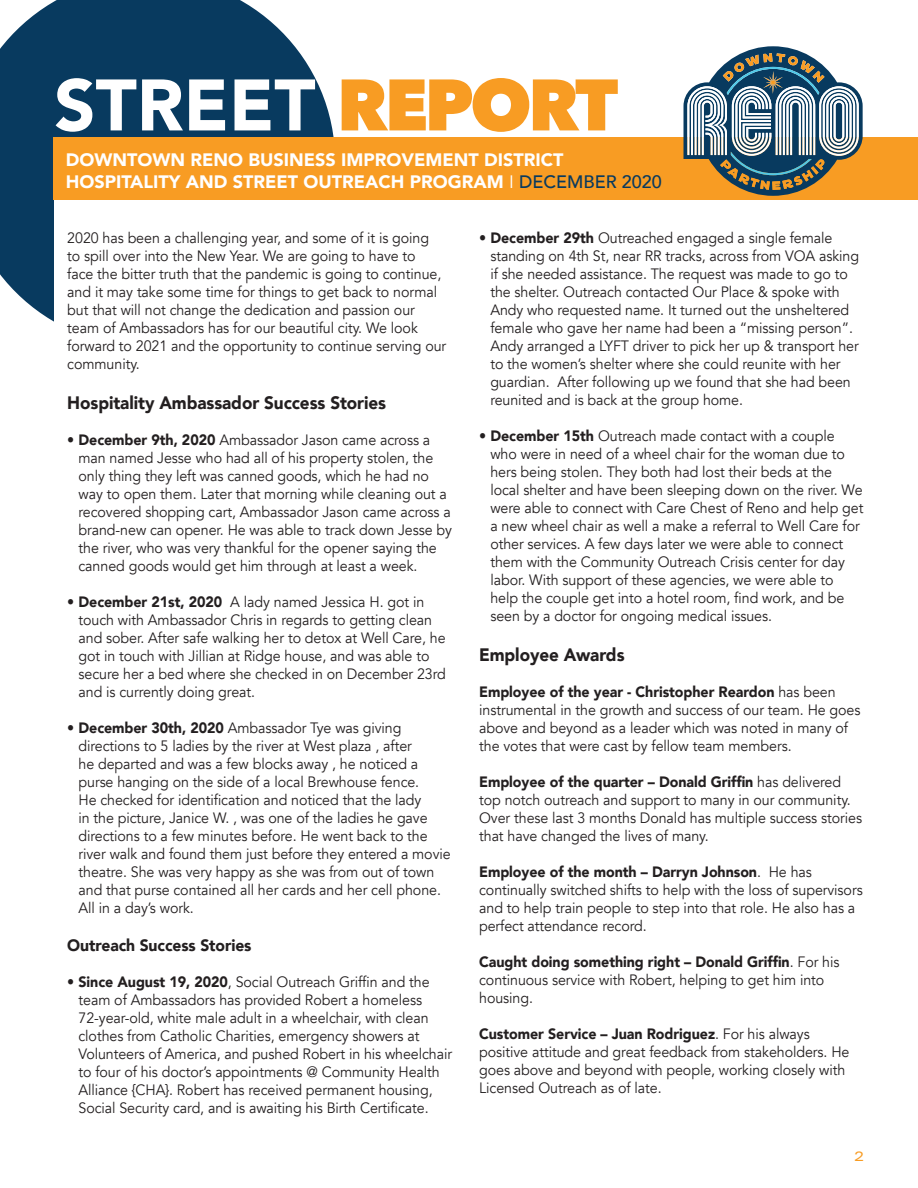
<style>
.page{position:relative;width:918px;height:1188px;background:#fff}
.page>*{position:absolute;margin:0;border:0;box-sizing:border-box;transform-origin:0 0}
.t1{font:900 72px "Avenir";color:#fff}
.t2{font:900 18px "Avenir";color:#fff}
.t3{font:900 18px "Avenir";letter-spacing:-.005em;color:#231f20;scale:.95 1}
.t4{font:900 16.5px "Avenir";letter-spacing:-.005em;color:#231f20;scale:.95 1}
.t5{font:15px/18px "Avenir";letter-spacing:-.005em;color:#231f20;scale:.95 1}
.t6{font:expanded 13.5px "Univers";color:#f89c23}
.s1{font-family:"Avenir Next";font-weight:800;color:#f89c23}
.s2{font-weight:400}
.s3{font-weight:500;color:#083a5f}
.s4{font-weight:900}
</style>
<div class="page">
<svg style="left:0;top:0;width:334px;height:322px;background:#255171"></svg>
<div style="left:54px;top:138px;width:343px;height:213px;background:#fff"></div>
<div style="left:54px;top:137px;width:864px;height:63px;background:#f89c23"></div>
<svg style="left:684px;top:46px;width:179px;height:150px"></svg>
<p class="t1" style="left:54px;top:44px;width:566px">STREET <span class="s1">REPORT</span></p>
<p class="t2" style="left:66px;top:144px;width:499px">DOWNTOWN RENO BUSINESS IMPROVEMENT DISTRICT</p>
<p class="t2" style="left:66px;top:166px;width:598px">HOSPITALITY AND STREET OUTREACH PROGRAM <span class="s2">I</span> <span class="s3">DECEMBER 2020</span></p>
<p class="t5" style="left:67px;top:229px;width:400px">2020 has been a challenging year, and some of it is going<br>to spill over into the New Year. We are going to have to<br>face the bitter truth that the pandemic is going to continue, and it may take some time for things to get back to normal but that will not change the dedication and passion our team of Ambassadors has for our beautiful city. We look forward to 2021 and the opportunity to continue serving our community.</p>
<p class="t3" style="left:67px;top:387px;width:337px">Hospitality Ambassador Success Stories</p>
<p class="t5" style="left:79px;top:431px;width:395px;text-indent:-11px"><span class="s4">• December 9th, 2020</span> Ambassador Jason came across a man named Jesse who had all of his property stolen, the only thing they left was canned goods, which he had no way to open them. Later that morning while cleaning out a recovered shopping cart, Ambassador Jason came across a brand-new can opener. He was able to track down Jesse by the river, who was very thankful for the opener saying the canned goods would get him through at least a week.</p>
<p class="t5" style="left:79px;top:593px;width:388px;text-indent:-11px"><span class="s4">• December 21st, 2020</span> A lady named Jessica H. got in touch with Ambassador Chris in regards to getting clean and sober. After safe walking her to detox at Well Care, he got in touch with Jillian at Ridge house, and was able to secure her a bed where she checked in on December 23rd and is currently doing great.</p>
<p class="t5" style="left:79px;top:719px;width:393px;text-indent:-11px"><span class="s4">• December 30th, 2020</span> Ambassador Tye was giving directions to 5 ladies by the river at West plaza , after<br>he departed and was a few blocks away , he noticed a purse hanging on the side of a local Brewhouse fence.<br>He checked for identification and noticed that the lady<br>in the picture, Janice W. , was one of the ladies he gave directions to a few minutes before. He went back to the river walk and found them just before they entered a movie theatre. She was very happy as she was from out of town and that purse contained all her cards and her cell phone.<br>All in a day’s work.</p>
<p class="t4" style="left:67px;top:931px;width:195px">Outreach Success Stories</p>
<p class="t5" style="left:79px;top:973px;width:395px;text-indent:-11px"><span class="s4">• Since August 19, 2020</span>, Social Outreach Griffin and the team of Ambassadors has provided Robert a homeless 72-year-old, white male adult in a wheelchair, with clean clothes from Catholic Charities, emergency showers at Volunteers of America, and pushed Robert in his wheelchair to four of his doctor’s appointments @ Community Health Alliance {CHA}. Robert has received permanent housing, Social Security card, and is awaiting his Birth Certificate.</p>
<p class="t5" style="left:490px;top:229px;width:390px;text-indent:-11px"><span class="s4">• December 29th</span> Outreached engaged a single female standing on 4th St, near RR tracks, across from VOA asking if she needed assistance. The request was made to go to the shelter. Outreach contacted Our Place &amp; spoke with Andy who requested name. It turned out the unsheltered female who gave her name had been a “missing person”.<br>Andy arranged a LYFT driver to pick her up &amp; transport her to the women’s shelter where she could reunite with her guardian. After following up we found that she had been reunited and is back at the group home.</p>
<p class="t5" style="left:490px;top:427px;width:394px;text-indent:-11px"><span class="s4">• December 15th</span> Outreach made contact with a couple who were in need of a wheel chair for the woman due to hers being stolen. They both had lost their beds at the local shelter and have been sleeping down on the river. We were able to connect with Care Chest of Reno and help get a new wheel chair as well a make a referral to Well Care for other services. A few days later we were able to connect them with the Community Outreach Crisis center for day labor. With support of these agencies, we were able to help the couple get into a hotel room, find work, and be seen by a doctor for ongoing medical issues.</p>
<p class="t3" style="left:479px;top:639px;width:155px">Employee Awards</p>
<p class="t5" style="left:479px;top:683px;width:403px"><span class="s4">Employee of the year - Christopher Reardon</span> has been instrumental in the growth and success of our team. He goes above and beyond as a leader which was noted in many of the votes that were cast by fellow team members.</p>
<p class="t5" style="left:479px;top:773px;width:405px"><span class="s4">Employee of the quarter – Donald Griffin</span> has delivered top notch outreach and support to many in our community.<br>Over these last 3 months Donald has multiple success stories that have changed the lives of many.</p>
<p class="t5" style="left:479px;top:863px;width:405px"><span class="s4">Employee of the month – Darryn Johnson</span>. He has continually switched shifts to help with the loss of supervisors and to help train people to step into that role. He also has a perfect attendance record.</p>
<p class="t5" style="left:479px;top:953px;width:381px"><span class="s4">Caught doing something right – Donald Griffin</span>. For his continuous service with Robert, helping to get him into housing.</p>
<p class="t5" style="left:479px;top:1025px;width:391px"><span class="s4">Customer Service – Juan Rodriguez</span>. For his always positive attitude and great feedback from stakeholders. He goes above and beyond with people, working closely with Licensed Outreach as of late.</p>
<p class="t6" style="left:854px;top:1149px;width:11px">2</p>
</div>
